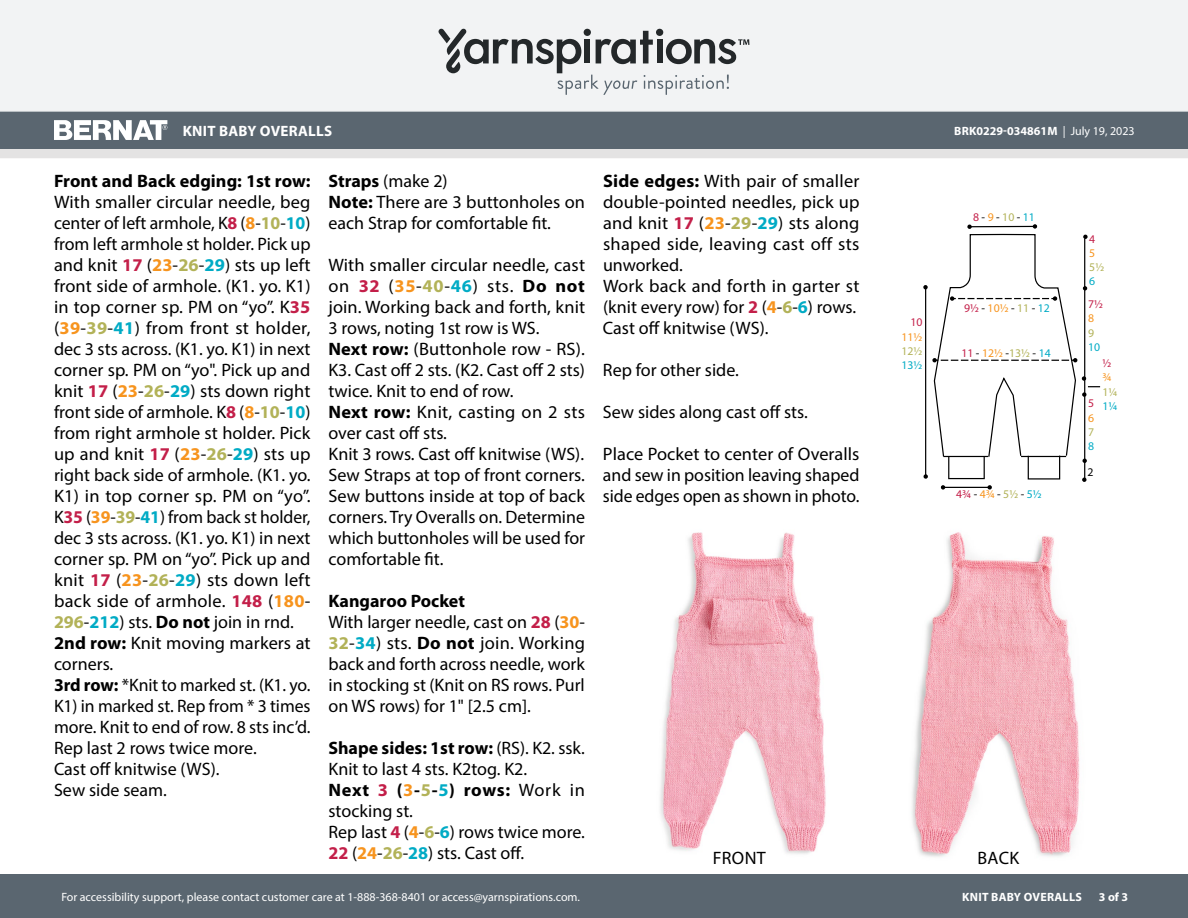
<style>
.page{position:relative;width:1188px;height:918px;background:#fff}
.page>*{position:absolute;margin:0;border:0;box-sizing:border-box;transform-origin:0 0}
.Body_-__Color_coded{font:18px/21px "Myriad Pro";color:#000;text-align:justify}
.Body_-__Color_coded-2{font:700 18px "Myriad Pro";color:#000}
.Diagram___Schematic{font:18px "Myriad Pro";letter-spacing:.02em;color:#000}
.t1{font:700 15px "Myriad Pro";letter-spacing:.02em;color:#fff}
.t2{font:12px "Myriad Pro";color:#fff}
.t3{font:700 12px "Myriad Pro";letter-spacing:.015em;color:#fff}
.t4{font:11.7px "Myriad Pro";color:#000}
.t5{font:11.7px/14.1px "Myriad Pro";color:#b2b258}
.t6{font:11.7px/14.1px "Myriad Pro";color:#f7941e;text-align:justify}
.t7{font:11.7px/14.1px "Myriad Pro";color:#c31f49;text-align:justify}
.s1{font-weight:400}
.s2{font-weight:700}
.s3{font-weight:700;color:#c31f49}
.s4{font-weight:700;color:#f7941e}
.s5{font-weight:700;color:#b2b258}
.s6{font-weight:700;color:#00abc5}
.s7{color:#c31f49}
.s8{color:#f7941e}
.s9{color:#b2b258}
.s10{color:#00abc5}
</style>
<div class="page">
<div style="left:0;top:875px;width:1188px;height:43px;background:#5a6670"></div>
<div style="left:0;top:149px;width:1188px;height:9px;background:#e4e3e3"></div>
<div style="left:0;top:111px;width:1188px;height:38px;background:#5a6670"></div>
<div style="left:0;top:0;width:1188px;height:112px;background:#f2f3f4"></div>
<svg style="left:438px;top:29px;width:311px;height:66px"></svg>
<svg style="left:54px;top:120px;width:113px;height:20px"></svg>
<img style="left:660px;top:532px;width:420px;height:325px">
<div style="left:948px;top:456px;width:37px;height:23px;border:1px solid #000"></div>
<div style="left:1028px;top:455px;width:32px;height:25px;border:1px solid #000"></div>
<hr style="left:943px;top:487px;width:47px;height:1px;background:#000">
<svg style="left:988px;top:485px;width:4px;height:5px"></svg>
<svg style="left:941px;top:485px;width:4px;height:5px"></svg>
<svg style="left:1082px;top:478px;width:4px;height:4px"></svg>
<hr style="left:1084px;top:239px;width:1px;height:240px;background:#000">
<svg style="left:924px;top:474px;width:4px;height:5px"></svg>
<hr style="left:925px;top:288px;width:1px;height:188px;background:#000">
<svg style="left:923px;top:224px;width:177px;height:239px"></svg>
<p class="t1" style="left:183px;top:121px;width:151px">KNIT BABY OVERALLS</p>
<p class="t3" style="left:954px;top:123px;width:182px">BRK0229-034861M <span class="s1">| July 19, 2023</span></p>
<p class="Body_-__Color_coded" style="left:54px;top:170px;width:258px"><span class="s2">Front and Back edging: 1st row:<br></span>With smaller circular needle, beg center of left armhole, K<span class="s3">8</span> (<span class="s4">8</span>-<span class="s5">10</span>-<span class="s6">10</span>) from left armhole st holder. Pick up and knit <span class="s3">17</span> (<span class="s4">23</span>-<span class="s5">26</span>-<span class="s6">29</span>) sts up left front side of armhole. (K1. yo. K1) in top corner sp. PM on “yo”. K<span class="s3">35 </span>(<span class="s4">39</span>-<span class="s5">39</span>-<span class="s6">41</span>) from front st holder, dec 3 sts across. (K1. yo. K1) in next corner sp. PM on “yo". Pick up and knit <span class="s3">17</span> (<span class="s4">23</span>-<span class="s5">26</span>-<span class="s6">29</span>) sts down right front side of armhole. K<span class="s3">8</span> (<span class="s4">8</span>-<span class="s5">10</span>-<span class="s6">10</span>) from right armhole st holder. Pick up and knit <span class="s3">17</span> (<span class="s4">23</span>-<span class="s5">26</span>-<span class="s6">29</span>) sts up right back side of armhole. (K1. yo.<br>K1) in top corner sp. PM on “yo”.<br>K<span class="s3">35</span> (<span class="s4">39</span>-<span class="s5">39</span>-<span class="s6">41</span>) from back st holder, dec 3 sts across. (K1. yo. K1) in next corner sp. PM on “yo”. Pick up and knit <span class="s3">17</span> (<span class="s4">23</span>-<span class="s5">26</span>-<span class="s6">29</span>) sts down left back side of armhole. <span class="s3">148</span> (<span class="s4">180</span>- <span class="s5">296</span>-<span class="s6">212</span>) sts. <span class="s2">Do not</span> join in rnd.</p>
<p class="Body_-__Color_coded" style="left:54px;top:632px;width:258px"><span class="s2">2nd row:</span> Knit moving markers at corners.</p>
<p class="Body_-__Color_coded" style="left:54px;top:674px;width:258px"><span class="s2">3rd row:</span> *Knit to marked st. (K1. yo.<br>K1) in marked st. Rep from * 3 times more. Knit to end of row. 8 sts inc’d.</p>
<p class="Body_-__Color_coded" style="left:54px;top:737px;width:204px">Rep last 2 rows twice more.</p>
<p class="Body_-__Color_coded" style="left:54px;top:758px;width:167px">Cast off knitwise (WS).</p>
<p class="Body_-__Color_coded" style="left:54px;top:779px;width:114px">Sew side seam.</p>
<p class="Body_-__Color_coded" style="left:603px;top:170px;width:258px"><span class="s2">Side edges:</span> With pair of smaller double-pointed needles, pick up and knit <span class="s3">17</span> (<span class="s4">23</span>-<span class="s5">29</span>-<span class="s6">29</span>) sts along shaped side, leaving cast off sts unworked.</p>
<p class="Body_-__Color_coded" style="left:603px;top:275px;width:258px">Work back and forth in garter st (knit every row) for <span class="s3">2</span> (<span class="s4">4</span>-<span class="s5">6</span>-<span class="s6">6</span>) rows.</p>
<p class="Body_-__Color_coded" style="left:603px;top:317px;width:167px">Cast off knitwise (WS).</p>
<p class="Body_-__Color_coded" style="left:603px;top:359px;width:138px">Rep for other side.</p>
<p class="Body_-__Color_coded" style="left:603px;top:401px;width:206px">Sew sides along cast off sts.</p>
<p class="Body_-__Color_coded" style="left:603px;top:443px;width:258px">Place Pocket to center of Overalls and sew in position leaving shaped side edges open as shown in photo.</p>
<p class="Body_-__Color_coded" style="left:328px;top:170px;width:121px"><span class="s2">Straps</span> (make 2)</p>
<p class="Body_-__Color_coded" style="left:328px;top:191px;width:258px"><span class="s2">Note:</span> There are 3 buttonholes on each Strap for comfortable fit.</p>
<p class="Body_-__Color_coded" style="left:328px;top:254px;width:258px">With smaller circular needle, cast on <span class="s3">32</span> (<span class="s4">35</span>-<span class="s5">40</span>-<span class="s6">46</span>) sts. <span class="s2">Do not </span>join. Working back and forth, knit 3 rows, noting 1st row is WS.</p>
<p class="Body_-__Color_coded" style="left:328px;top:338px;width:258px"><span class="s2">Next row:</span> (Buttonhole row - RS).<br>K3. Cast off 2 sts. (K2. Cast off 2 sts) twice. Knit to end of row.</p>
<p class="Body_-__Color_coded" style="left:328px;top:401px;width:258px"><span class="s2">Next row:</span> Knit, casting on 2 sts over cast off sts.</p>
<p class="Body_-__Color_coded" style="left:328px;top:443px;width:257px">Knit 3 rows. Cast off knitwise (WS).</p>
<p class="Body_-__Color_coded" style="left:328px;top:464px;width:258px">Sew Straps at top of front corners.<br>Sew buttons inside at top of back corners. Try Overalls on. Determine which buttonholes will be used for comfortable fit.</p>
<p class="Body_-__Color_coded-2" style="left:328px;top:589px;width:138px">Kangaroo Pocket</p>
<p class="Body_-__Color_coded" style="left:328px;top:611px;width:258px">With larger needle, cast on <span class="s3">28</span> (<span class="s4">30</span>- <span class="s5">32</span>-<span class="s6">34</span>) sts. <span class="s2">Do not</span> join. Working back and forth across needle, work in stocking st (Knit on RS rows. Purl on WS rows) for 1" [2.5 cm].</p>
<p class="Body_-__Color_coded" style="left:328px;top:737px;width:258px"><span class="s2">Shape sides: 1st row:</span> (RS). K2. ssk.<br>Knit to last 4 sts. K2tog. K2.</p>
<p class="Body_-__Color_coded" style="left:328px;top:779px;width:258px"><span class="s2">Next</span> <span class="s3">3</span> <span class="s2">(</span><span class="s4">3</span><span class="s2">-</span><span class="s5">5</span><span class="s2">-</span><span class="s6">5</span><span class="s2">) rows:</span> Work in stocking st.</p>
<p class="Body_-__Color_coded" style="left:328px;top:821px;width:258px">Rep last <span class="s3">4</span> (<span class="s4">4</span>-<span class="s5">6</span>-<span class="s6">6</span>) rows twice more.<br><span class="s3">22</span> (<span class="s4">24</span>-<span class="s5">26</span>-<span class="s6">28</span>) sts. Cast off.</p>
<p class="t4" style="left:973px;top:210px;width:63px"><span class="s7">8</span> - <span class="s8">9</span> - <span class="s9">10</span> - <span class="s10">11</span></p>
<p class="t5" style="left:1089px;top:232px;width:16px"><span class="s7">4<br></span><span class="s8">5<br></span>5½<br><span class="s10">6</span></p>
<p class="t7" style="left:1088px;top:297px;width:16px;text-align:left">7½<br><span class="s8">8<br></span><span class="s9">9<br></span><span class="s10">10</span></p>
<p class="t4" style="left:964px;top:301px;width:87px"><span class="s7">9½</span> - <span class="s8">10½</span> - <span class="s9">11</span> - <span class="s10">12</span></p>
<p class="t6" style="left:901px;top:315px;width:22px;text-indent:9px"><span class="s7">10<br></span>11½ <span class="s9">12½ </span><span class="s10">13½</span></p>
<p class="t4" style="left:961px;top:345px;width:91px"><span class="s7">11</span> - <span class="s8">12½</span> -<span class="s9">13½</span> - <span class="s10">14</span></p>
<p class="t5" style="left:1102px;top:356px;width:16px"><span class="s7">½ </span><span class="s8">¾<br></span>1¼<br><span class="s10">1¼</span></p>
<p class="t7" style="left:1088px;top:396px;width:8px">5<br><span class="s8">6<br></span><span class="s9">7<br></span><span class="s10">8</span></p>
<p class="t4" style="left:1087px;top:465px;width:8px">2</p>
<p class="t4" style="left:956px;top:487px;width:87px"><span class="s7">4¾</span> - <span class="s8">4¾</span> - <span class="s9">5½</span> - <span class="s10">5½</span></p>
<p class="Diagram___Schematic" style="left:713px;top:847px;width:55px">FRONT</p>
<p class="Diagram___Schematic" style="left:978px;top:847px;width:43px">BACK</p>
<p class="t2" style="left:61px;top:889px;width:520px">For accessibility support, please contact customer care at 1-888-368-8401 or access@yarnspirations.com.</p>
<p class="t3" style="left:962px;top:889px;width:121px">KNIT BABY OVERALLS</p>
<p class="t3" style="left:1099px;top:889px;width:31px">3 of 3</p>
</div>
